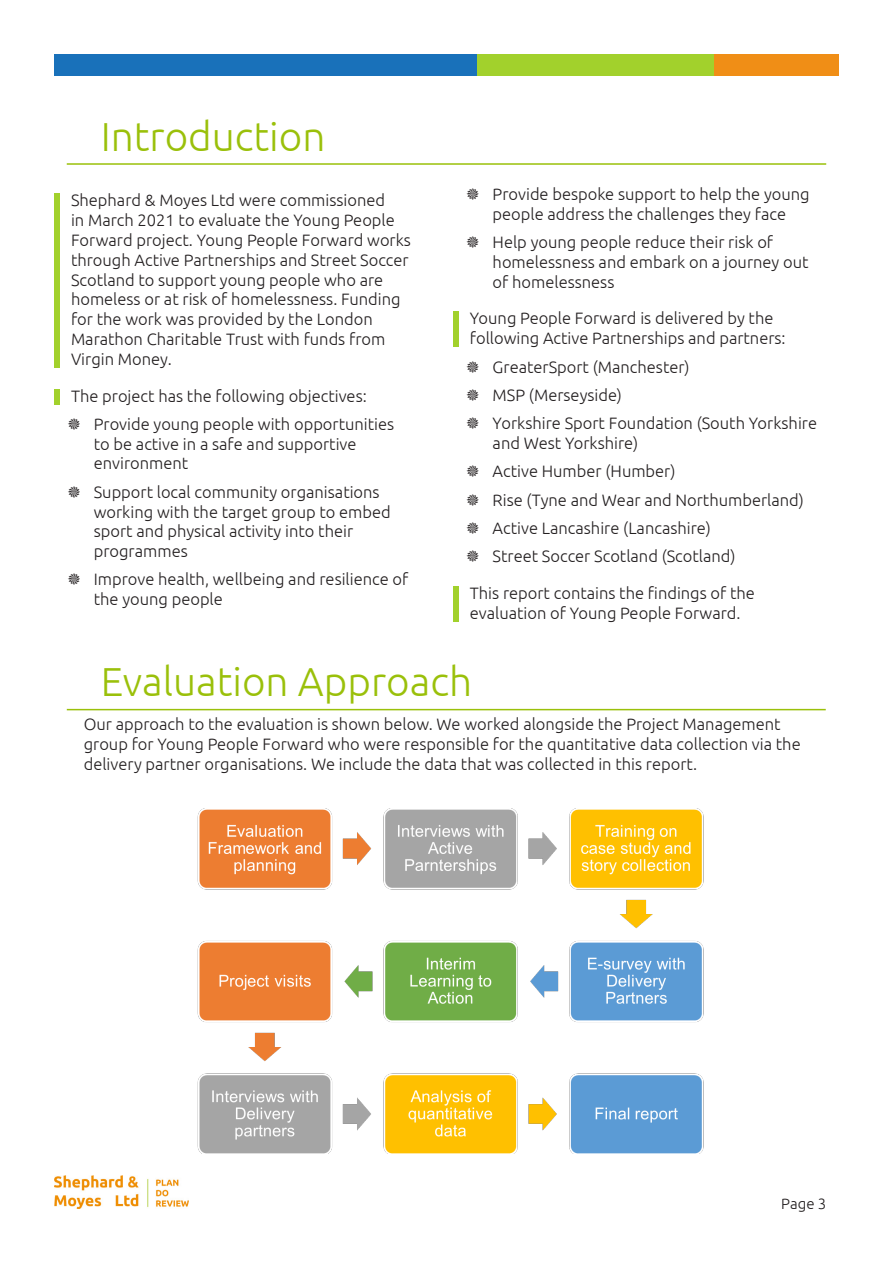
<style>
.page{position:relative;width:893px;height:1263px;background:#fff}
.page>*{position:absolute;margin:0;border:0;box-sizing:border-box;transform-origin:0 0}
.Green_heading{font:300 40.5px "Ubuntu";color:#9ac00a}
.Green_bar_left{font:300 16.5px/19.8px "Ubuntu";color:#231f20}
.t1{font:300 15px "Ubuntu";color:#231f20}
</style>
<div class="page">
<img style="left:54px;top:1175px;width:134px;height:34px">
<div style="left:54px;top:54px;width:423px;height:21px;background:#1971ba"></div>
<div style="left:477px;top:54px;width:237px;height:21px;background:#a2d12c"></div>
<div style="left:714px;top:54px;width:125px;height:21px;background:#f08e16"></div>
<hr style="left:67px;top:163px;width:759px;height:2px;background:#9ac00a">
<div style="left:54px;top:193px;width:5px;height:175px;background:#a2d12c"></div>
<div style="left:54px;top:389px;width:5px;height:16px;background:#a2d12c"></div>
<div style="left:453px;top:312px;width:5px;height:35px;background:#a2d12c"></div>
<div style="left:453px;top:586px;width:5px;height:36px;background:#a2d12c"></div>
<hr style="left:67px;top:709px;width:759px;height:1px;background:#9ac00a">
<img style="left:197px;top:809px;width:507px;height:345px">
<p class="Green_heading" style="left:101px;top:112px;width:226px">Introduction</p>
<p class="Green_bar_left" style="left:71px;top:190px;width:341px">Shephard &amp; Moyes Ltd were commissioned<br>in March 2021 to evaluate the Young People Forward project. Young People Forward works through Active Partnerships and Street Soccer Scotland to support young people who are homeless or at risk of homelessness. Funding for the work was provided by the London Marathon Charitable Trust with funds from Virgin Money.</p>
<p class="Green_bar_left" style="left:71px;top:385px;width:297px">The project has the following objectives:</p>
<p class="Green_bar_left" style="left:94px;top:414px;width:302px">Provide young people with opportunities to be active in a safe and supportive environment</p>
<p class="Green_bar_left" style="left:94px;top:481px;width:298px">Support local community organisations working with the target group to embed sport and physical activity into their programmes</p>
<p class="Green_bar_left" style="left:94px;top:569px;width:316px">Improve health, wellbeing and resilience of the young people</p>
<p class="Green_bar_left" style="left:493px;top:184px;width:319px">Provide bespoke support to help the young people address the challenges they face</p>
<p class="Green_bar_left" style="left:493px;top:232px;width:317px">Help young people reduce their risk of homelessness and embark on a journey out of homelessness</p>
<p class="Green_bar_left" style="left:470px;top:308px;width:317px">Young People Forward is delivered by the following Active Partnerships and partners:</p>
<p class="Green_bar_left" style="left:493px;top:356px;width:199px">GreaterSport (Manchester)</p>
<p class="Green_bar_left" style="left:493px;top:385px;width:131px">MSP (Merseyside)</p>
<p class="Green_bar_left" style="left:493px;top:413px;width:326px">Yorkshire Sport Foundation (South Yorkshire and West Yorkshire)</p>
<p class="Green_bar_left" style="left:493px;top:461px;width:184px">Active Humber (Humber)</p>
<p class="Green_bar_left" style="left:493px;top:489px;width:313px">Rise (Tyne and Wear and Northumberland)</p>
<p class="Green_bar_left" style="left:493px;top:518px;width:220px">Active Lancashire (Lancashire)</p>
<p class="Green_bar_left" style="left:493px;top:546px;width:244px">Street Soccer Scotland (Scotland)</p>
<p class="Green_bar_left" style="left:470px;top:583px;width:287px">This report contains the findings of the evaluation of Young People Forward.</p>
<p class="Green_heading" style="left:101px;top:657px;width:373px">Evaluation Approach</p>
<p class="Green_bar_left" style="left:84px;top:714px;width:718px">Our approach to the evaluation is shown below. We worked alongside the Project Management group for Young People Forward who were responsible for the quantitative data collection via the delivery partner organisations. We include the data that was collected in this report.</p>
<p class="t1" style="left:781px;top:1195px;width:47px">Page 3</p>
</div>
